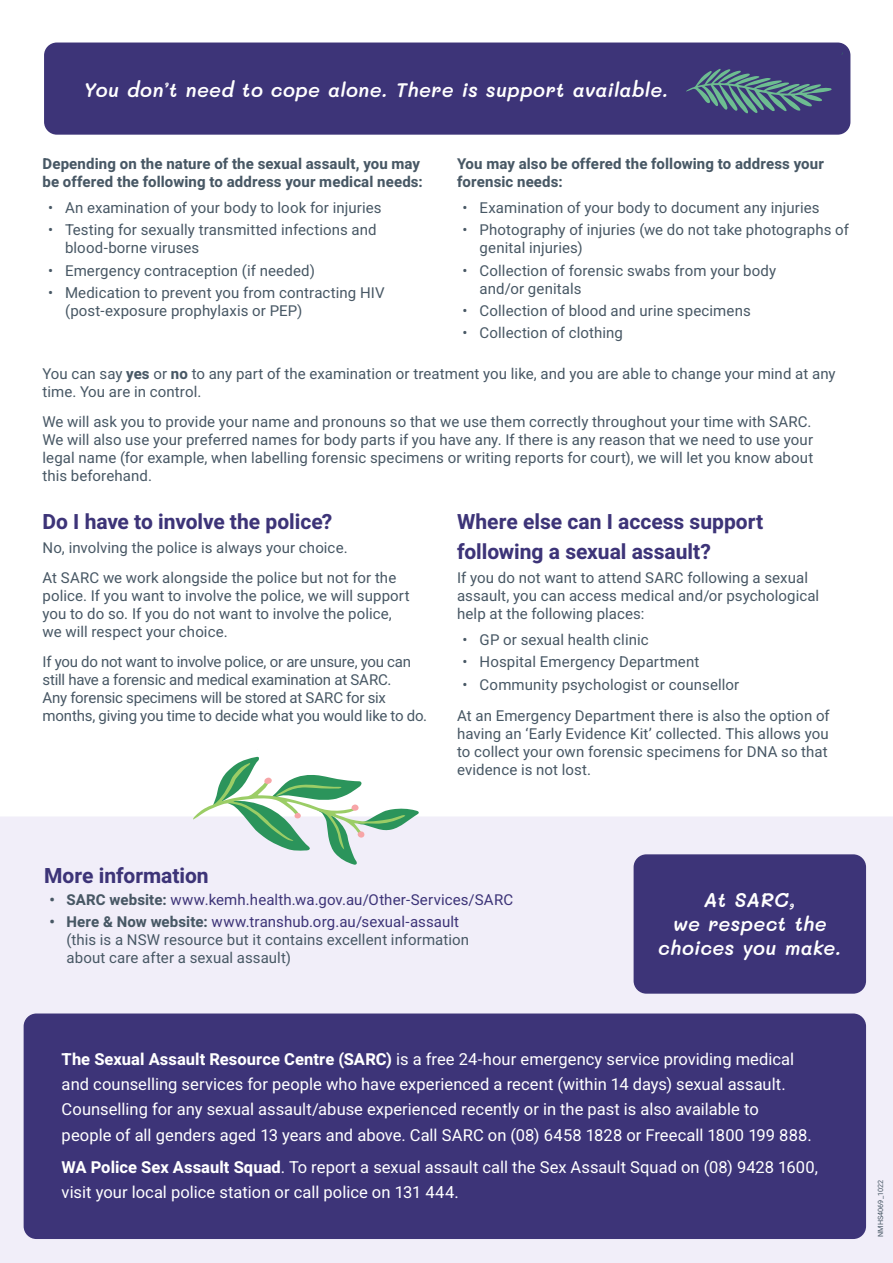
<style>
.page{position:relative;width:893px;height:1263px;background:#fff}
.page>*{position:absolute;margin:0;border:0;box-sizing:border-box;transform-origin:0 0}
.t1{font:700 21px/30px "Heebo";color:#3d3478}
.t2{font:italic 600 19.8px/24px "Mali";letter-spacing:.015em;color:#fff;text-align:center}
.t3{font:16.5px/25.2px "Heebo";color:#fff}
.t4{font:15px/18px "Heebo";letter-spacing:.005em;color:#485865}
.t5{font:15px/18px "Heebo";letter-spacing:-.015em;color:#485865}
.t6{font:700 15px/18px "Heebo";letter-spacing:.01em;color:#485865}
.t7{font:15px "Heebo";letter-spacing:.01em;color:#3d3478}
.t8{font:7.2px "Heebo";color:#485865}
.s1{font-weight:700}
.s2{font-weight:700;color:#485865}
.s3{color:#3d3478}
</style>
<div class="page">
<div style="left:0;top:817px;width:893px;height:446px;background:#f1eef9"></div>
<div style="left:634px;top:854px;width:232px;height:140px;background:#3d3478;border-radius:13px"></div>
<div style="left:24px;top:1013px;width:842px;height:226px;background:#3d3478;border-radius:13px"></div>
<div style="left:44px;top:43px;width:806px;height:92px;background:#3d3478;border-radius:13px"></div>
<svg style="left:686px;top:54px;width:156px;height:59px"></svg>
<svg style="left:179px;top:756px;width:240px;height:117px"></svg>
<h2 class="t2" style="left:83px;top:78px;width:587px">You don’t need to cope alone. There is support available.</h2>
<p class="t6" style="left:457px;top:154px;width:368px">You may also be offered the following to address your forensic needs:</p>
<p class="t4" style="left:463px;top:199px;width:358px">• Examination of your body to document any injuries</p>
<p class="t4" style="left:480px;top:221px;width:371px;text-indent:-17px">• Photography of injuries (we do not take photographs of genital injuries)</p>
<p class="t4" style="left:480px;top:261px;width:298px;text-indent:-17px">• Collection of forensic swabs from your body and/or genitals</p>
<p class="t4" style="left:463px;top:301px;width:290px">• Collection of blood and urine specimens</p>
<p class="t4" style="left:463px;top:324px;width:162px">• Collection of clothing</p>
<p class="t4" style="left:43px;top:364px;width:795px">You can say <span class="s1">yes</span> or <span class="s1">no</span> to any part of the examination or treatment you like, and you are able to change your mind at any time. You are in control.</p>
<p class="t4" style="left:43px;top:412px;width:772px;text-align:justify">We will ask you to provide your name and pronouns so that we use them correctly throughout your time with SARC.<br>We will also use your preferred names for body parts if you have any. If there is any reason that we need to use your legal name (for example, when labelling forensic specimens or writing reports for court), we will let you know about this beforehand.</p>
<p class="t6" style="left:43px;top:154px;width:382px">Depending on the nature of the sexual assault, you may be offered the following to address your medical needs:</p>
<p class="t4" style="left:48px;top:199px;width:335px">• An examination of your body to look for injuries</p>
<p class="t4" style="left:65px;top:221px;width:313px;text-indent:-17px">• Testing for sexually transmitted infections and blood-borne viruses</p>
<p class="t4" style="left:48px;top:261px;width:269px">• Emergency contraception (if needed)</p>
<p class="t4" style="left:65px;top:283px;width:321px;text-indent:-17px">• Medication to prevent you from contracting HIV (post-exposure prophylaxis or PEP)</p>
<h1 class="t1" style="left:43px;top:506px;width:291px">Do I have to involve the police?</h1>
<p class="t4" style="left:43px;top:532px;width:355px;line-height:30px">No, involving the police is always your choice.<br>At SARC we work alongside the police but not for the</p>
<p class="t4" style="left:43px;top:586px;width:369px">police. If you want to involve the police, we will support you to do so. If you do not want to involve the police, we will respect your choice.</p>
<p class="t5" style="left:43px;top:652px;width:386px">If you do not want to involve police, or are unsure, you can still have a forensic and medical examination at SARC.<br>Any forensic specimens will be stored at SARC for six months, giving you time to decide what you would like to do.</p>
<h1 class="t1" style="left:457px;top:506px;width:308px">Where else can I access support following a sexual assault?</h1>
<p class="t4" style="left:457px;top:568px;width:364px">If you do not want to attend SARC following a sexual assault, you can access medical and/or psychological help at the following places:</p>
<p class="t4" style="left:463px;top:631px;width:188px">• GP or sexual health clinic</p>
<p class="t4" style="left:463px;top:653px;width:238px">• Hospital Emergency Department</p>
<p class="t4" style="left:457px;top:669px;width:374px;line-height:31px;text-indent:5px">• Community psychologist or counsellor<br>At an Emergency Department there is also the option of</p>
<p class="t4" style="left:457px;top:724px;width:373px;text-align:justify">having an ‘Early Evidence Kit’ collected. This allows you to collect your own forensic specimens for DNA so that evidence is not lost.</p>
<h1 class="t1" style="left:44px;top:860px;width:166px">More information</h1>
<p class="t7" style="left:50px;top:889px;width:465px"><span class="s2">• SARC website:</span> www.kemh.health.wa.gov.au/Other-Services/SARC</p>
<p class="t4" style="left:67px;top:913px;width:404px;text-indent:-17px"><span class="s1">• Here &amp; Now website:</span> <span class="s3">www.transhub.org.au/sexual-assault </span>(this is a NSW resource but it contains excellent information about care after a sexual assault)</p>
<h2 class="t2" style="left:658px;top:888px;width:185px">At SARC,<br>we respect the choices you make.</h2>
<p class="t3" style="left:62px;top:1046px;width:751px"><span class="s1">The Sexual Assault Resource Centre (SARC)</span> is a free 24-hour emergency service providing medical and counselling services for people who have experienced a recent (within 14 days) sexual assault.<br>Counselling for any sexual assault/abuse experienced recently or in the past is also available to people of all genders aged 13 years and above. Call SARC on (08) 6458 1828 or Freecall 1800 199 888.</p>
<p class="t3" style="left:62px;top:1155px;width:758px"><span class="s1">WA Police Sex Assault Squad</span>. To report a sexual assault call the Sex Assault Squad on (08) 9428 1600, visit your local police station or call police on 131 444.</p>
<p class="t8" style="left:876px;top:1236px;width:58px;rotate:-90deg">NMHS4069_1022</p>
</div>
